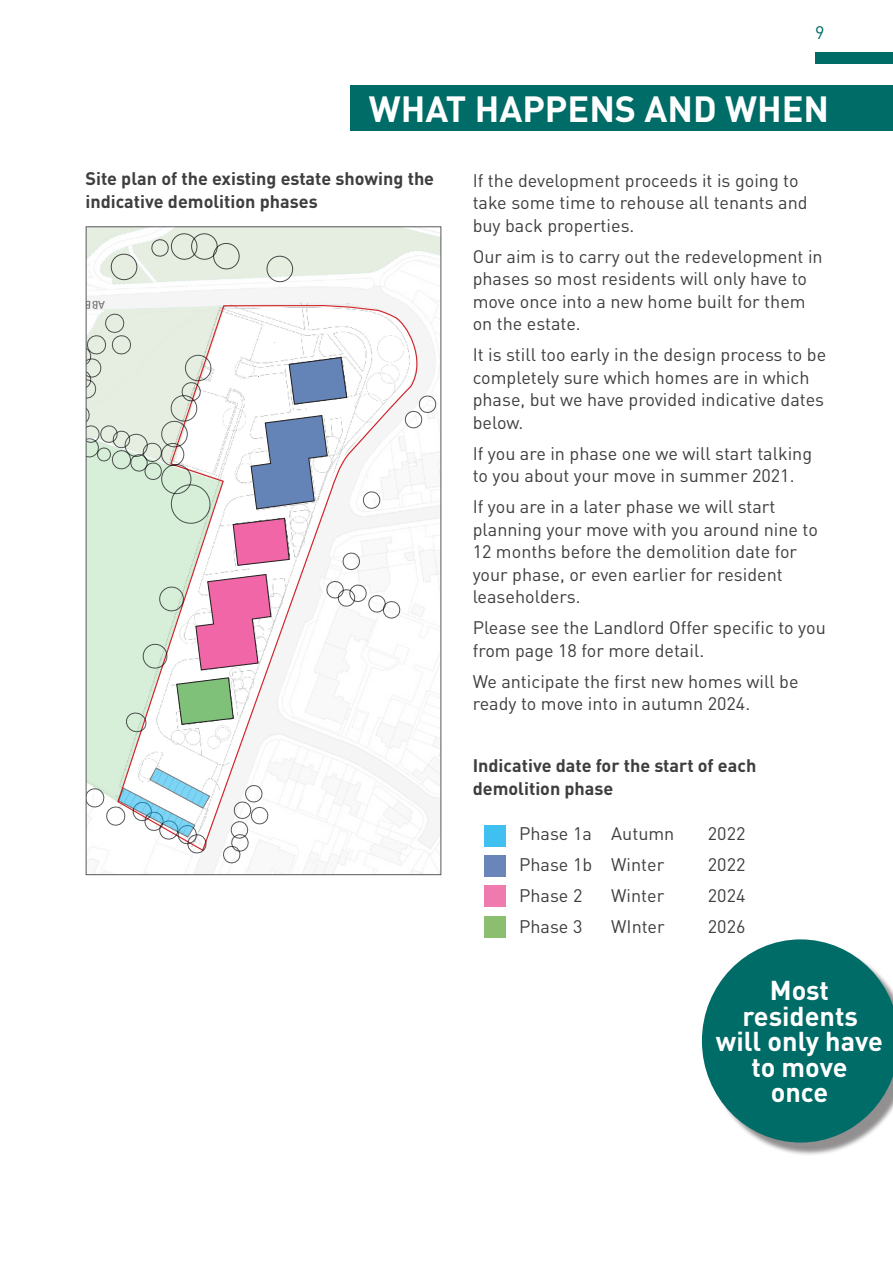
<style>
.page{position:relative;width:893px;height:1263px;background:#fff}
.page>*{position:absolute;margin:0;border:0;box-sizing:border-box;transform-origin:0 0}
.Page_headings{font:700 36px "DINOT";color:#fff}
.Bubbles{font:700 27px/25.5px "DINOT";color:#fff;text-align:center}
.t1{font:18px/22.5px "DINOT";color:#3e3e3f}
.Bold___Underline{font:700 18px/22.5px "DINOT";color:#3e3e3f}
.First_paragraph{font:700 18px/22.5px "DINOT";color:#3e3e3f}
.t2{font:18px "DINOT";color:#006c67}
</style>
<div class="page">
<div style="left:351px;top:85px;width:542px;height:46px;background:#006c67"></div>
<div style="left:706px;top:943px;width:187px;height:212px;background:#231f20;opacity:.5"></div>
<svg style="left:702px;top:939px;width:191px;height:203px"></svg>
<svg style="left:88px;top:228px;width:351px;height:645px"></svg>
<svg style="left:116px;top:304px;width:311px;height:548px"></svg>
<svg style="left:222px;top:784px;width:47px;height:80px"></svg>
<svg style="left:362px;top:490px;width:19px;height:20px"></svg>
<svg style="left:404px;top:394px;width:33px;height:35px"></svg>
<svg style="left:342px;top:551px;width:19px;height:20px"></svg>
<svg style="left:326px;top:580px;width:75px;height:40px"></svg>
<svg style="left:125px;top:711px;width:23px;height:22px"></svg>
<svg style="left:142px;top:642px;width:27px;height:28px"></svg>
<svg style="left:158px;top:585px;width:27px;height:28px"></svg>
<svg style="left:265px;top:254px;width:30px;height:30px"></svg>
<svg style="left:109px;top:252px;width:30px;height:30px"></svg>
<svg style="left:151px;top:232px;width:90px;height:39px;background:#d9e0d4"></svg>
<svg style="left:289px;top:357px;width:58px;height:47px;background:#7b92b8"></svg>
<svg style="left:251px;top:415px;width:77px;height:94px"></svg>
<svg style="left:233px;top:518px;width:56px;height:48px;background:#e37aab"></svg>
<svg style="left:176px;top:677px;width:58px;height:47px"></svg>
<svg style="left:88px;top:768px;width:122px;height:87px"></svg>
<div style="left:485px;top:825px;width:21px;height:21px;background:#3fc0f0"></div>
<div style="left:485px;top:855px;width:21px;height:21px;background:#6a85b9"></div>
<div style="left:485px;top:886px;width:21px;height:21px;background:#ee7aae"></div>
<div style="left:485px;top:916px;width:21px;height:21px;background:#8bbe6e"></div>
<div style="left:815px;top:52px;width:78px;height:12px;background:#006c67"></div>
<svg style="left:85px;top:300px;width:128px;height:226px;background:#dbe5d8"></svg>
<p class="t2" style="left:815px;top:21px;width:11px">9</p>
<p class="Page_headings" style="left:369px;top:85px;width:462px">WHAT HAPPENS AND WHEN</p>
<p class="Bold___Underline" style="left:85px;top:167px;width:350px">Site plan of the existing estate showing the indicative demolition phases</p>
<p class="t1" style="left:473px;top:168px;width:336px">If the development proceeds it is going to take some time to rehouse all tenants and buy back properties.</p>
<p class="t1" style="left:473px;top:244px;width:352px">Our aim is to carry out the redevelopment in phases so most residents will only have to move once into a new home built for them on the estate.</p>
<p class="t1" style="left:473px;top:343px;width:355px">It is still too early in the design process to be completely sure which homes are in which phase, but we have provided indicative dates below.</p>
<p class="t1" style="left:473px;top:441px;width:341px">If you are in phase one we will start talking to you about your move in summer 2021.</p>
<p class="t1" style="left:473px;top:495px;width:347px">If you are in a later phase we will start planning your move with you around nine to 12 months before the demolition date for your phase, or even earlier for resident leaseholders.</p>
<p class="t1" style="left:473px;top:616px;width:355px">Please see the Landlord Offer specific to you from page 18 for more detail.</p>
<p class="t1" style="left:473px;top:669px;width:327px">We anticipate the first new homes will be ready to move into in autumn 2024.</p>
<p class="First_paragraph" style="left:473px;top:754px;width:285px">Indicative date for the start of each demolition phase</p>
<p class="t1" style="left:519px;top:822px;width:74px">Phase 1a</p>
<p class="t1" style="left:611px;top:822px;width:65px">Autumn</p>
<p class="t1" style="left:708px;top:822px;width:39px">2022</p>
<p class="t1" style="left:519px;top:852px;width:75px">Phase 1b</p>
<p class="t1" style="left:611px;top:852px;width:54px">Winter</p>
<p class="t1" style="left:708px;top:852px;width:39px">2022</p>
<p class="t1" style="left:519px;top:883px;width:65px">Phase 2</p>
<p class="t1" style="left:611px;top:883px;width:54px">Winter</p>
<p class="t1" style="left:708px;top:883px;width:39px">2024</p>
<p class="t1" style="left:519px;top:914px;width:65px">Phase 3</p>
<p class="t1" style="left:611px;top:914px;width:55px">WInter</p>
<p class="t1" style="left:708px;top:914px;width:39px">2026</p>
<p class="Bubbles" style="left:716px;top:977px;width:169px">Most residents will only have to move<br>once</p>
</div>
